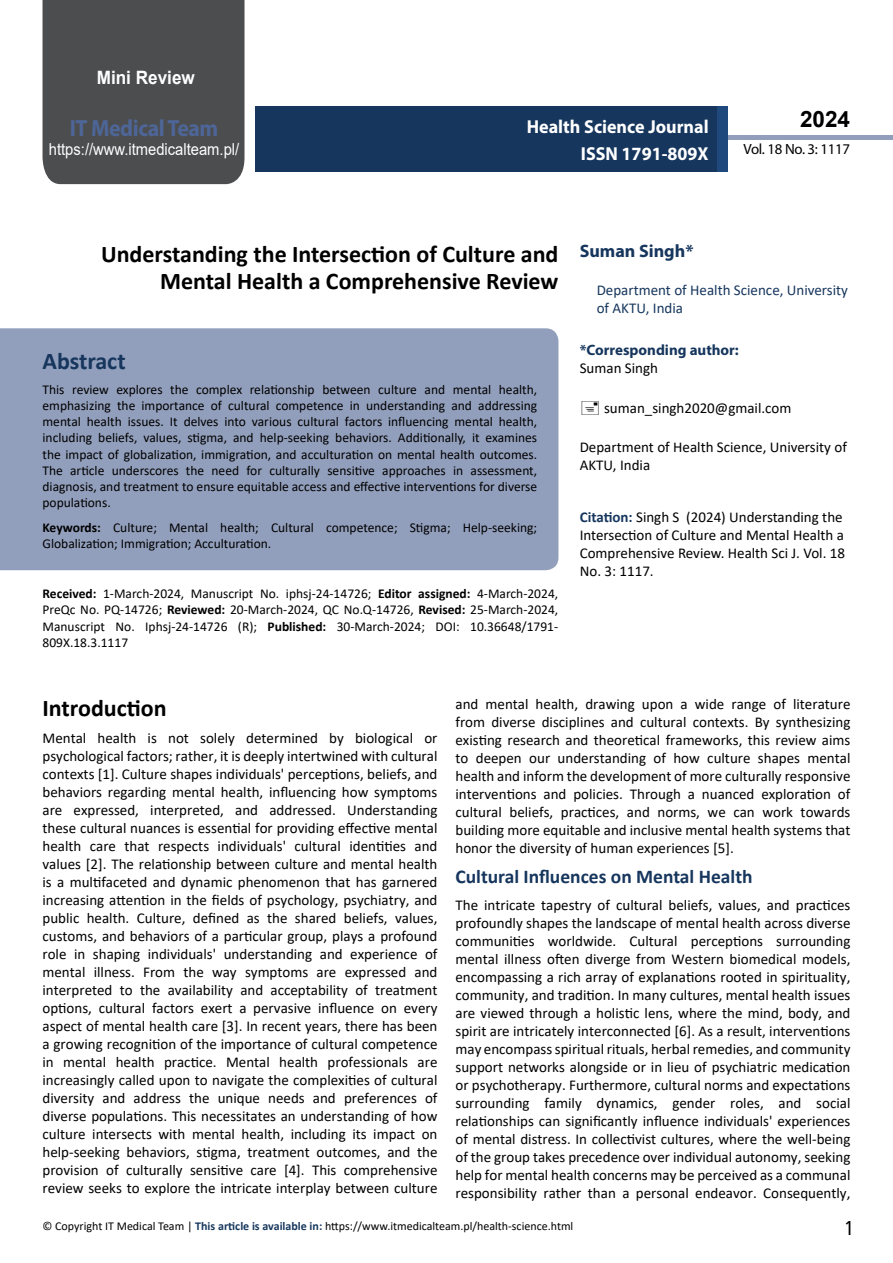
<style>
.page{position:relative;width:893px;height:1263px;background:#fff}
.page>*{position:absolute;margin:0;border:0;box-sizing:border-box;transform-origin:0 0}
.t1{font:25.5px "Tunga";color:#000}
.t2{font:700 24px/26.4px "Calibri";color:#000;text-align:right}
.t3{font:700 24px "Calibri";color:#16365d}
.t4{font:700 23.4px "Myriad Pro";letter-spacing:-.02em;color:#4e6697;scale:.93 1}
.t5{font:700 22.5px "Arial";color:#000}
.t6{font:700 19.5px "Calibri";color:#16365d}
.t7{font:700 18.75px/27.2px "Myriad Pro";color:#fff;text-align:right;scale:.96 1}
.t8{font:700 18.45px "Arial";color:#fff;scale:.93 1}
.t9{font:700 18px "Myriad Pro";color:#16365d}
.t10{font:16.5px "Arial";color:#fff;scale:.89 1}
.t11{font:15px/18px "Calibri";color:#000;text-align:justify}
.t12{font:15px/18px "Calibri";color:#16365d}
.t13{font:700 15px "Myriad Pro";color:#16365d}
.t14{font:14.85px "Myriad Pro";letter-spacing:-.02em;color:#000}
.t15{font:13.5px/16.2px "Calibri";color:#000;text-align:justify}
.t16{font:12px "Calibri";color:#000}
.s1{font-weight:700}
.s2{font-weight:700;color:#16365d}
.s3{font-weight:700;color:#16375d}
</style>
<div class="page">
<div style="left:728px;top:135px;width:165px;height:5px;background:#929fbc"></div>
<div style="left:255px;top:107px;width:462px;height:65px;background:#16365d"></div>
<div style="left:717px;top:107px;width:11px;height:65px;background:#1f497d"></div>
<div style="left:43px;top:0;width:201px;height:184px;background:#4c4d4f"></div>
<div style="left:0;top:328px;width:558px;height:242px;background:#929fbc"></div>
<p class="t8" style="left:97px;top:64px;width:107px">Mini Review</p>
<h3 class="t4" style="left:70px;top:113px;width:161px">IT Medical Team</h3>
<p class="t10" style="left:49px;top:138px;width:215px">https://www.itmedicalteam.pl/</p>
<p class="t7" style="left:527px;top:112px;width:191px">Health Science Journal<br>ISSN 1791-809X</p>
<h3 class="t5" style="left:800px;top:104px;width:52px">2024</h3>
<p class="t14" style="left:743px;top:140px;width:108px">Vol. 18 No. 3: 1117</p>
<h2 class="t2" style="left:101px;top:241px;width:459px">Understanding the Intersection of Culture and<br>Mental Health a Comprehensive Review</h2>
<h2 class="t3" style="left:43px;top:344px;width:85px">Abstract</h2>
<p class="t15" style="left:43px;top:381px;width:496px">This review explores the complex relationship between culture and mental health, emphasizing the importance of cultural competence in understanding and addressing mental health issues. It delves into various cultural factors influencing mental health, including beliefs, values, stigma, and help-seeking behaviors. Additionally, it examines the impact of globalization, immigration, and acculturation on mental health outcomes.<br>The article underscores the need for culturally sensitive approaches in assessment, diagnosis, and treatment to ensure equitable access and effective interventions for diverse populations.</p>
<p class="t15" style="left:43px;top:519px;width:496px"><span class="s1">Keywords:</span> Culture; Mental health; Cultural competence; Stigma; Help-seeking;<br>Globalization; Immigration; Acculturation.</p>
<p class="t15" style="left:43px;top:585px;width:517px"><span class="s1">Received:</span> 1-March-2024, Manuscript No. iphsj-24-14726; <span class="s1">Editor assigned:</span> 4-March-2024, PreQc No. PQ-14726; <span class="s1">Reviewed:</span> 20-March-2024, QC No.Q-14726, <span class="s1">Revised:</span> 25-March-2024, Manuscript No. Iphsj-24-14726 (R); <span class="s1">Published:</span> 30-March-2024; DOI: 10.36648/1791- 809X.18.3.1117</p>
<p class="t9" style="left:580px;top:240px;width:115px">Suman Singh*</p>
<p class="t12" style="left:597px;top:280px;width:253px">Department of Health Science, University of AKTU, India</p>
<p class="t13" style="left:580px;top:340px;width:161px">*Corresponding author:</p>
<p class="t11" style="left:580px;top:359px;width:80px">Suman Singh</p>
<p class="t11" style="left:604px;top:398px;width:189px">suman_singh2020@gmail.com</p>
<p class="t11" style="left:580px;top:437px;width:269px">Department of Health Science, University of<br>AKTU, India</p>
<p class="t11" style="left:580px;top:508px;width:267px;text-align:left"><span class="s2">Citation:</span> Singh S (2024) Understanding the Intersection of Culture and Mental Health a Comprehensive Review. Health Sci J. Vol. 18<br>No. 3: 1117.</p>
<h2 class="t2" style="left:43px;top:695px;width:126px">Introduction</h2>
<p class="t11" style="left:43px;top:728px;width:396px">Mental health is not solely determined by biological or psychological factors; rather, it is deeply intertwined with cultural contexts [1]. Culture shapes individuals' perceptions, beliefs, and behaviors regarding mental health, influencing how symptoms are expressed, interpreted, and addressed. Understanding these cultural nuances is essential for providing effective mental health care that respects individuals' cultural identities and values [2]. The relationship between culture and mental health is a multifaceted and dynamic phenomenon that has garnered increasing attention in the fields of psychology, psychiatry, and public health. Culture, defined as the shared beliefs, values, customs, and behaviors of a particular group, plays a profound role in shaping individuals' understanding and experience of mental illness. From the way symptoms are expressed and interpreted to the availability and acceptability of treatment options, cultural factors exert a pervasive influence on every aspect of mental health care [3]. In recent years, there has been a growing recognition of the importance of cultural competence in mental health practice. Mental health professionals are increasingly called upon to navigate the complexities of cultural diversity and address the unique needs and preferences of diverse populations. This necessitates an understanding of how culture intersects with mental health, including its impact on help-seeking behaviors, stigma, treatment outcomes, and the provision of culturally sensitive care [4]. This comprehensive review seeks to explore the intricate interplay between culture</p>
<p class="t11" style="left:455px;top:695px;width:396px">and mental health, drawing upon a wide range of literature from diverse disciplines and cultural contexts. By synthesizing existing research and theoretical frameworks, this review aims to deepen our understanding of how culture shapes mental health and inform the development of more culturally responsive interventions and policies. Through a nuanced exploration of cultural beliefs, practices, and norms, we can work towards building more equitable and inclusive mental health systems that honor the diversity of human experiences [5].</p>
<h3 class="t6" style="left:455px;top:863px;width:299px">Cultural Influences on Mental Health</h3>
<p class="t11" style="left:455px;top:895px;width:396px">The intricate tapestry of cultural beliefs, values, and practices profoundly shapes the landscape of mental health across diverse communities worldwide. Cultural perceptions surrounding mental illness often diverge from Western biomedical models, encompassing a rich array of explanations rooted in spirituality, community, and tradition. In many cultures, mental health issues are viewed through a holistic lens, where the mind, body, and spirit are intricately interconnected [6]. As a result, interventions may encompass spiritual rituals, herbal remedies, and community support networks alongside or in lieu of psychiatric medication or psychotherapy. Furthermore, cultural norms and expectations surrounding family dynamics, gender roles, and social relationships can significantly influence individuals' experiences of mental distress. In collectivist cultures, where the well-being of the group takes precedence over individual autonomy, seeking help for mental health concerns may be perceived as a communal responsibility rather than a personal endeavor. Consequently,</p>
<p class="t16" style="left:43px;top:1217px;width:532px">© Copyright IT Medical Team | <span class="s3">This article is available in:</span> https://www.itmedicalteam.pl/health-science.html</p>
<h1 class="t1" style="left:845px;top:1211px;width:9px">1</h1>
</div>
